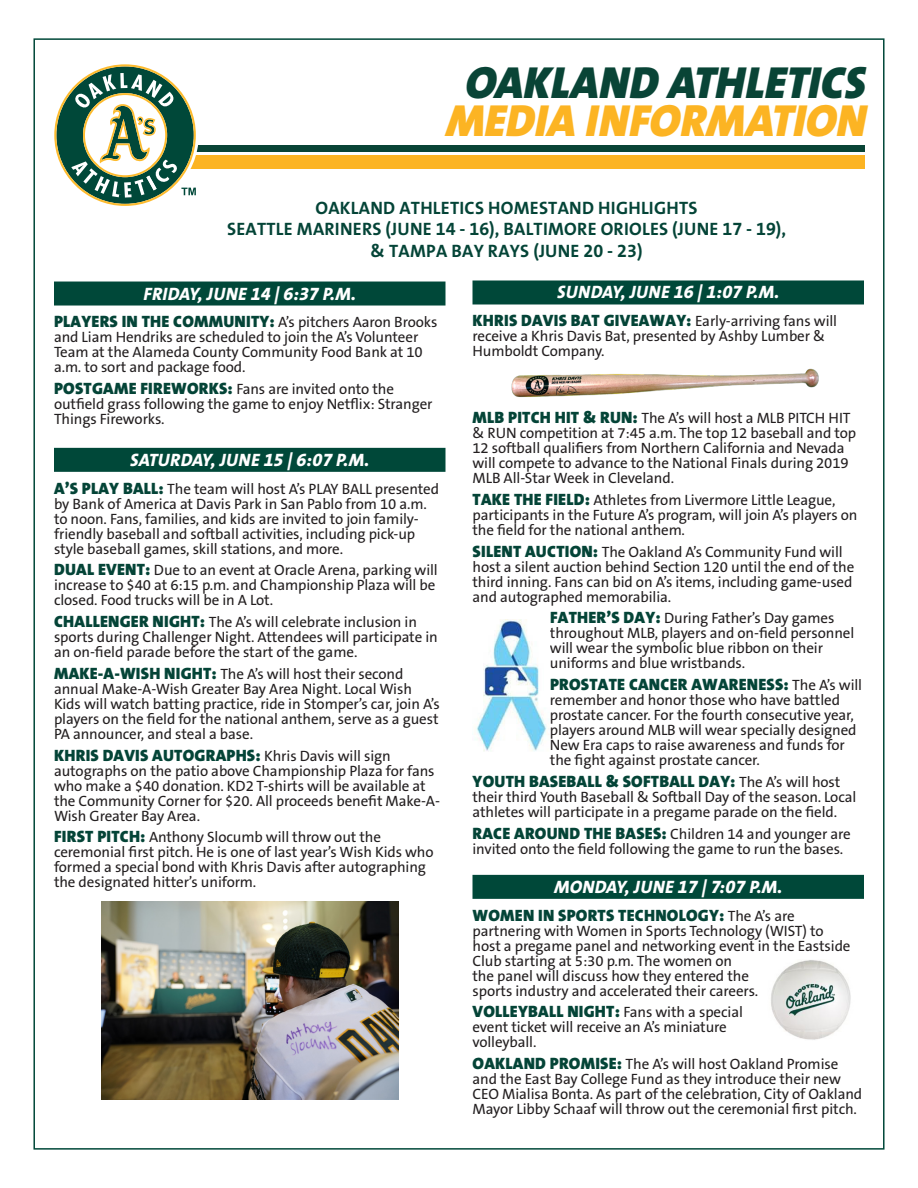
<style>
.page{position:relative;width:918px;height:1188px;background:#fff}
.page>*{position:absolute;margin:0;border:0;box-sizing:border-box;transform-origin:0 0}
.t1{font:italic 900 45.3px "The Sans B W9";color:#094436}
.t2{font:italic 900 45.3px "The Sans B W9";color:#fcb423}
.t3{font:700 18px "The Sans B W7";letter-spacing:.015em;color:#044437}
.Main_Head{font:italic 800 18px "The Sans B W8";letter-spacing:.015em;color:#fff}
.t4{font:900 16.5px "The Sans B W9";letter-spacing:.015em;color:#044437}
.t5{font:15px/15px "The Sans B W5 Plain";letter-spacing:-.005em;color:#231f20}
.s1{font-family:"The Sans B W5 Plain";font-weight:400;font-size:15px;color:#231f20}
.s2{font-family:"The Sans B W9";font-weight:900;font-size:16.5px;color:#044437}
</style>
<div class="page">
<div style="left:33px;top:38px;width:852px;height:1112px;background:#fff;border:2px solid #004839"></div>
<div style="left:65px;top:145px;width:800px;height:7px;background:#094436"></div>
<div style="left:65px;top:156px;width:800px;height:13px;background:#fcb423"></div>
<svg style="left:54px;top:64px;width:142px;height:142px"></svg>
<div style="left:54px;top:282px;width:392px;height:24px;background:#004839"></div>
<div style="left:54px;top:448px;width:392px;height:24px;background:#004839"></div>
<div style="left:472px;top:875px;width:392px;height:24px;background:#004839"></div>
<div style="left:472px;top:280px;width:392px;height:24px;background:#004839"></div>
<img style="left:511px;top:368px;width:308px;height:29px">
<img style="left:101px;top:901px;width:297px;height:198px">
<img style="left:475px;top:620px;width:74px;height:131px">
<img style="left:771px;top:960px;width:80px;height:80px">
<p class="t1" style="left:465px;top:52px;width:402px">OAKLAND ATHLETICS</p>
<p class="t2" style="left:446px;top:91px;width:422px">MEDIA INFORMATION</p>
<p class="t3" style="left:315px;top:196px;width:384px">OAKLAND ATHLETICS HOMESTAND HIGHLIGHTS</p>
<p class="t3" style="left:227px;top:218px;width:561px">SEATTLE MARINERS (JUNE 14 - 16), BALTIMORE ORIOLES (JUNE 17 - 19),</p>
<p class="t3" style="left:371px;top:240px;width:273px">&amp; TAMPA BAY RAYS (JUNE 20 - 23)</p>
<p class="Main_Head" style="left:144px;top:282px;width:214px">FRIDAY, JUNE 14 | 6:37 P.M.</p>
<p class="t4" style="left:54px;top:311px;width:385px">PLAYERS IN THE COMMUNITY: <span class="s1">A’s pitchers Aaron Brooks</span></p>
<p class="t5" style="left:54px;top:330px;width:370px">and Liam Hendriks are scheduled to join the A’s Volunteer<br>Team at the Alameda County Community Food Bank at 10 a.m. to sort and package food.</p>
<p class="t5" style="left:54px;top:382px;width:380px"><span class="s2">POSTGAME FIREWORKS:</span> Fans are invited onto the outfield grass following the game to enjoy Netflix: Stranger<br>Things Fireworks.</p>
<p class="Main_Head" style="left:130px;top:448px;width:241px">SATURDAY, JUNE 15 | 6:07 P.M.</p>
<p class="t5" style="left:54px;top:481px;width:387px"><span class="s2">A’S PLAY BALL:</span> The team will host A’s PLAY BALL presented by Bank of America at Davis Park in San Pablo from 10 a.m. to noon. Fans, families, and kids are invited to join family&shy;friendly baseball and softball activities, including pick-up style baseball games, skill stations, and more.</p>
<p class="t5" style="left:54px;top:563px;width:385px"><span class="s2">DUAL EVENT:</span> Due to an event at Oracle Arena, parking will increase to $40 at 6:15 p.m. and Championship Plaza will be closed. Food trucks will be in A Lot.</p>
<p class="t5" style="left:54px;top:615px;width:385px"><span class="s2">CHALLENGER NIGHT:</span> The A’s will celebrate inclusion in sports during Challenger Night. Attendees will participate in an on-field parade before the start of the game.</p>
<p class="t5" style="left:54px;top:666px;width:387px"><span class="s2">MAKE-A-WISH NIGHT:</span> The A’s will host their second annual Make-A-Wish Greater Bay Area Night. Local Wish Kids will watch batting practice, ride in Stomper’s car, join A’s players on the field for the national anthem, serve as a guest PA announcer, and steal a base.</p>
<p class="t4" style="left:54px;top:744px;width:338px">KHRIS DAVIS AUTOGRAPHS: <span class="s1">Khris Davis will sign</span></p>
<p class="t5" style="left:54px;top:763px;width:388px">autographs on the patio above Championship Plaza for fans who make a $40 donation. KD2 T-shirts will be available at the Community Corner for $20. All proceeds benefit Make-A-Wish Greater Bay Area.</p>
<p class="t5" style="left:54px;top:830px;width:381px"><span class="s2">FIRST PITCH:</span> Anthony Slocumb will throw out the ceremonial first pitch. He is one of last year’s Wish Kids who formed a special bond with Khris Davis after autographing the designated hitter’s uniform.</p>
<p class="Main_Head" style="left:557px;top:281px;width:224px">SUNDAY, JUNE 16 | 1:07 P.M.</p>
<p class="t4" style="left:473px;top:310px;width:366px">KHRIS DAVIS BAT GIVEAWAY: <span class="s1">Early-arriving fans will</span></p>
<p class="t5" style="left:472px;top:329px;width:354px">receive a Khris Davis Bat, presented by Ashby Lumber &amp;<br>Humboldt Company.</p>
<p class="t5" style="left:472px;top:411px;width:385px"><span class="s2">MLB PITCH HIT &amp; RUN:</span> The A’s will host a MLB PITCH HIT &amp; RUN competition at 7:45 a.m. The top 12 baseball and top 12 softball qualifiers from Northern California and Nevada will compete to advance to the National Finals during 2019<br>MLB All-Star Week in Cleveland.</p>
<p class="t5" style="left:472px;top:492px;width:387px"><span class="s2">TAKE THE FIELD:</span> Athletes from Livermore Little League, participants in the Future A’s program, will join A’s players on the field for the national anthem.</p>
<p class="t5" style="left:472px;top:544px;width:383px"><span class="s2">SILENT AUCTION:</span> The Oakland A’s Community Fund will host a silent auction behind Section 120 until the end of the third inning. Fans can bid on A’s items, including game-used and autographed memorabilia.</p>
<p class="t5" style="left:550px;top:611px;width:306px"><span class="s2">FATHER’S DAY:</span> During Father’s Day games throughout MLB, players and on-field personnel will wear the symbolic blue ribbon on their uniforms and blue wristbands.</p>
<p class="t4" style="left:550px;top:674px;width:314px">PROSTATE CANCER AWARENESS: <span class="s1">The A’s will</span></p>
<p class="t5" style="left:550px;top:693px;width:308px">remember and honor those who have battled prostate cancer. For the fourth consecutive year, players around MLB will wear specially designed New Era caps to raise awareness and funds for the fight against prostate cancer.</p>
<p class="t4" style="left:473px;top:771px;width:369px">YOUTH BASEBALL &amp; SOFTBALL DAY: <span class="s1">The A’s will host</span></p>
<p class="t5" style="left:472px;top:789px;width:385px">their third Youth Baseball &amp; Softball Day of the season. Local athletes will participate in a pregame parade on the field.</p>
<p class="t5" style="left:472px;top:826px;width:380px"><span class="s2">RACE AROUND THE BASES:</span> Children 14 and younger are invited onto the field following the game to run the bases.</p>
<p class="Main_Head" style="left:554px;top:875px;width:230px">MONDAY, JUNE 17 | 7:07 P.M.</p>
<p class="t4" style="left:473px;top:904px;width:324px">WOMEN IN SPORTS TECHNOLOGY: <span class="s1">The A’s are</span></p>
<p class="t5" style="left:472px;top:923px;width:380px">partnering with Women in Sports Technology (WIST) to host a pregame panel and networking event in the Eastside Club starting at 5:30 p.m. The women on<br>the panel will discuss how they entered the<br>sports industry and accelerated their careers.</p>
<p class="t4" style="left:473px;top:1001px;width:272px">VOLLEYBALL NIGHT: <span class="s1">Fans with a special</span></p>
<p class="t5" style="left:472px;top:1020px;width:256px">event ticket will receive an A’s miniature volleyball.</p>
<p class="t5" style="left:472px;top:1057px;width:391px"><span class="s2">OAKLAND PROMISE:</span> The A’s will host Oakland Promise and the East Bay College Fund as they introduce their new CEO Mialisa Bonta. As part of the celebration, City of Oakland Mayor Libby Schaaf will throw out the ceremonial first pitch.</p>
</div>
